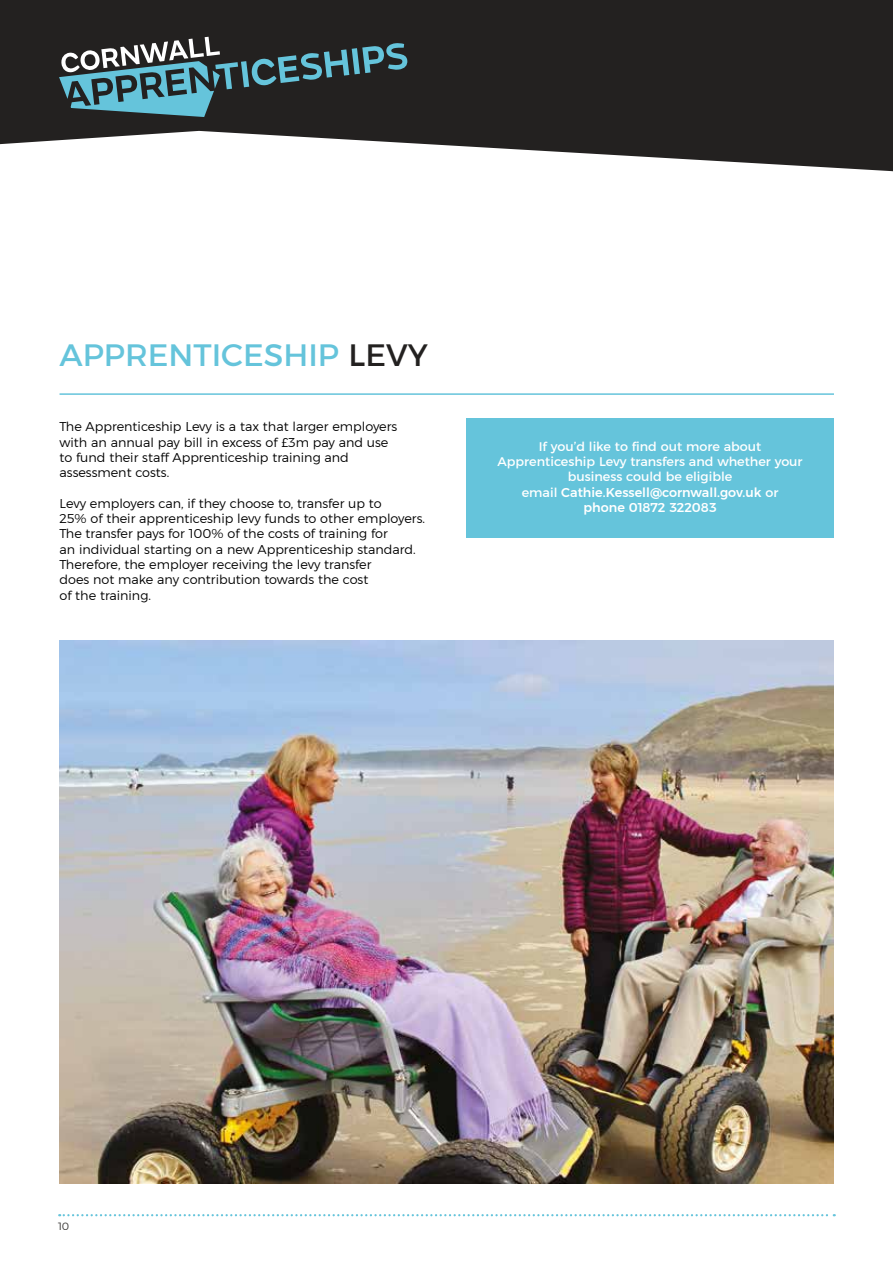
<style>
.page{position:relative;width:893px;height:1263px;background:#fff}
.page>*{position:absolute;margin:0;border:0;box-sizing:border-box;transform-origin:0 0}
.t1{font:31.5px "Montserrat";color:#65c4db}
.t2{font:300 12.75px/15.3px "Montserrat";color:#000}
.t3{font:12.75px/15.3px "Montserrat";color:#fff;text-align:center}
.t4{font:300 10.5px "Montserrat";color:#383634}
.s1{color:#232120}
.s2{font-weight:500}
</style>
<div class="page">
<svg style="left:0;top:0;width:892px;height:171px;fill:#232120"></svg>
<svg style="left:892px;top:0;width:1px;height:172px"></svg>
<svg style="left:59px;top:37px;width:349px;height:80px"></svg>
<svg style="left:59px;top:1214px;width:776px;height:2px"></svg>
<div style="left:466px;top:419px;width:368px;height:119px;background:#65c4db"></div>
<hr style="left:60px;top:393px;width:774px;height:2px;background:#65c4db">
<img style="left:60px;top:640px;width:773px;height:543px">
<h1 class="t1" style="left:60px;top:331px;width:370px">APPRENTICESHIP <span class="s1">LEVY</span></h1>
<p class="t2" style="left:60px;top:419px;width:339px">The Apprenticeship Levy is a tax that larger employers with an annual pay bill in excess of £3m pay and use to fund their staff Apprenticeship training and assessment costs.</p>
<p class="t2" style="left:60px;top:495px;width:367px">Levy employers can, if they choose to, transfer up to<br>25% of their apprenticeship levy funds to other employers.<br>The transfer pays for 100% of the costs of training for<br>an individual starting on a new Apprenticeship standard.<br>Therefore, the employer receiving the levy transfer<br>does not make any contribution towards the cost<br>of the training.</p>
<p class="t3" style="left:497px;top:438px;width:307px">If you’d like to find out more about Apprenticeship Levy transfers and whether your business could be eligible<br>email <span class="s2">Cathie.Kessell@cornwall.gov.uk</span> or<br><span class="s2">phone 01872 322083</span></p>
<p class="t4" style="left:58px;top:1219px;width:13px">10</p>
</div>
